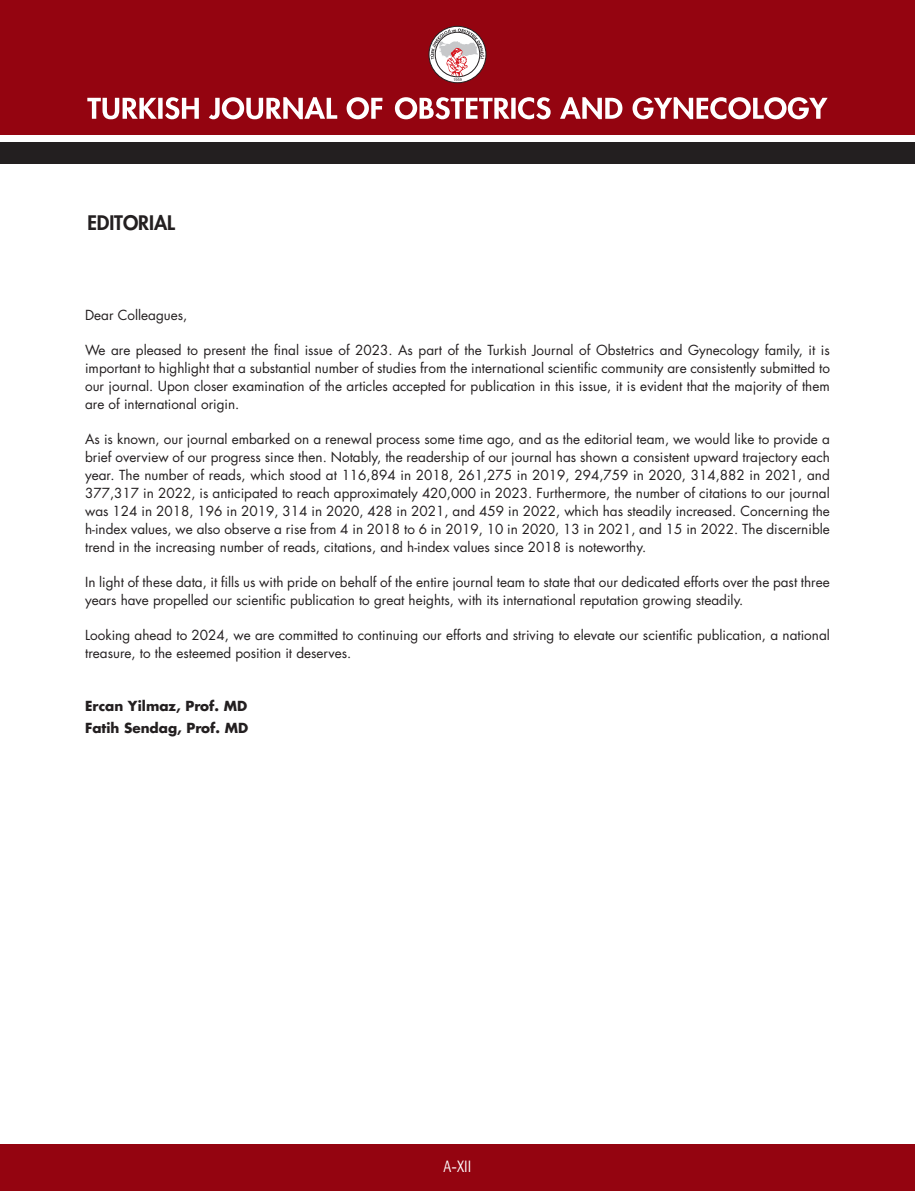
<style>
.page{position:relative;width:915px;height:1191px;background:#fff}
.page>*{position:absolute;margin:0;border:0;box-sizing:border-box;transform-origin:0 0}
.t1{font:800 19.5px "Futura Std";color:#231f20}
.t2{font:16.5px "Rotis Semi Sans Std";color:#fff;scale:.83 1}
.t3{font:13.5px/18px "Futura Std";color:#231f20;text-align:justify}
.t4{font:700 13.5px "Futura Std";color:#231f20}
</style>
<div class="page">
<div style="left:0;top:0;width:914px;height:135px;background:#940410"></div>
<div style="left:0;top:142px;width:914px;height:22px;background:#231f20"></div>
<div style="left:428px;top:26px;width:58px;height:57px;border:1px solid #231f20;border-radius:50%"></div>
<svg style="left:430px;top:29px;width:54px;height:52px;background:#cbacaf"></svg>
<svg style="left:395px;top:97px;width:432px;height:22px"></svg>
<svg style="left:87px;top:97px;width:295px;height:22px"></svg>
<div style="left:0;top:1144px;width:914px;height:47px;background:#940410"></div>
<p class="t1" style="left:87px;top:210px;width:89px">EDITORIAL</p>
<p class="t3" style="left:85px;top:306px;width:104px">Dear Colleagues,</p>
<p class="t3" style="left:85px;top:341px;width:746px">We are pleased to present the final issue of 2023. As part of the Turkish Journal of Obstetrics and Gynecology family, it is important to highlight that a substantial number of studies from the international scientific community are consistently submitted to our journal. Upon closer examination of the articles accepted for publication in this issue, it is evident that the majority of them are of international origin.</p>
<p class="t3" style="left:85px;top:430px;width:746px">As is known, our journal embarked on a renewal process some time ago, and as the editorial team, we would like to provide a brief overview of our progress since then. Notably, the readership of our journal has shown a consistent upward trajectory each year. The number of reads, which stood at 116,894 in 2018, 261,275 in 2019, 294,759 in 2020, 314,882 in 2021, and 377,317 in 2022, is anticipated to reach approximately 420,000 in 2023. Furthermore, the number of citations to our journal was 124 in 2018, 196 in 2019, 314 in 2020, 428 in 2021, and 459 in 2022, which has steadily increased. Concerning the h-index values, we also observe a rise from 4 in 2018 to 6 in 2019, 10 in 2020, 13 in 2021, and 15 in 2022. The discernible trend in the increasing number of reads, citations, and h-index values since 2018 is noteworthy.</p>
<p class="t3" style="left:85px;top:573px;width:746px">In light of these data, it fills us with pride on behalf of the entire journal team to state that our dedicated efforts over the past three years have propelled our scientific publication to great heights, with its international reputation growing steadily.</p>
<p class="t3" style="left:85px;top:626px;width:746px">Looking ahead to 2024, we are committed to continuing our efforts and striving to elevate our scientific publication, a national treasure, to the esteemed position it deserves.</p>
<p class="t4" style="left:85px;top:697px;width:163px">Ercan Yilmaz, Prof. MD</p>
<p class="t4" style="left:85px;top:719px;width:164px">Fatih Sendag, Prof. MD</p>
<p class="t2" style="left:443px;top:1156px;width:35px">A-XII</p>
</div>
